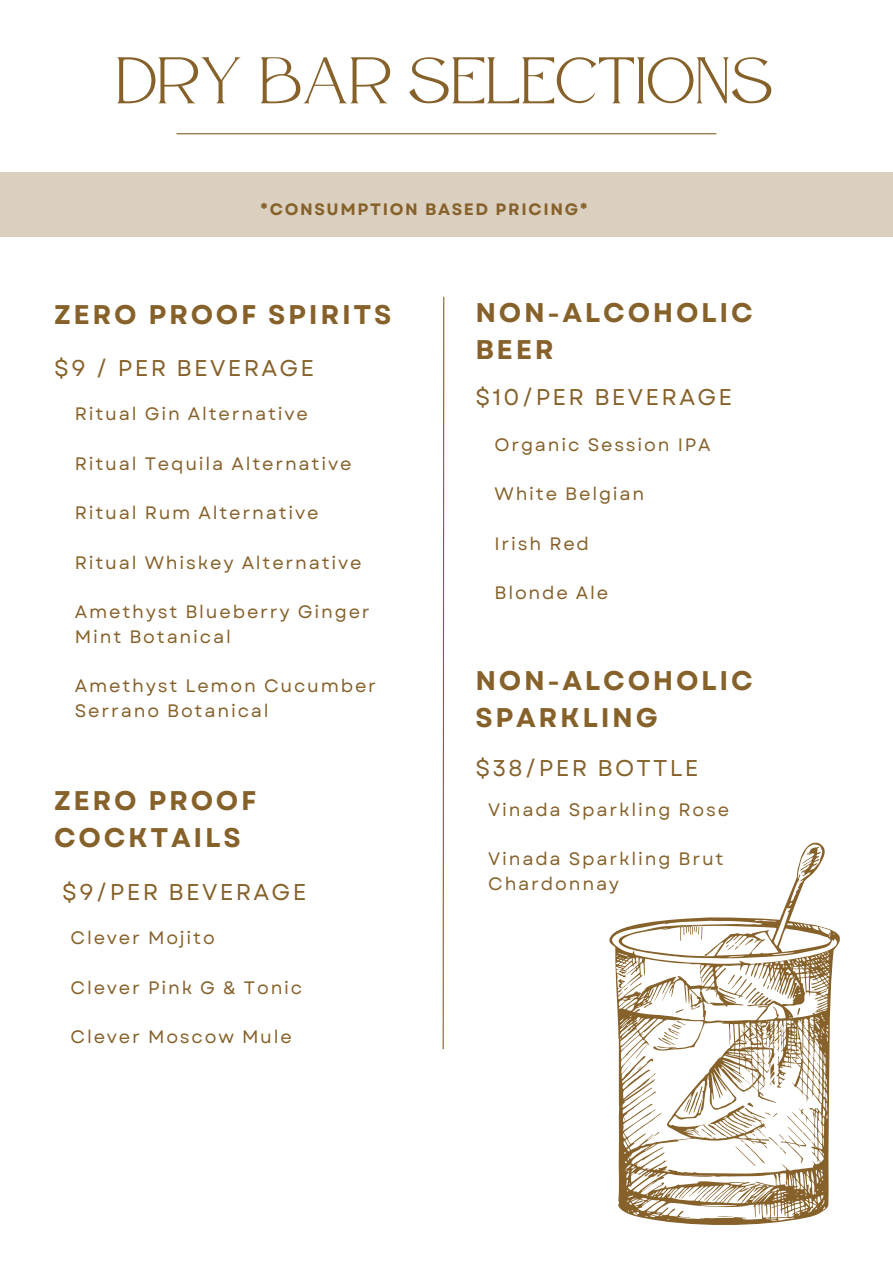
<style>
.page{position:relative;width:893px;height:1264px;background:#fff}
.page>*{position:absolute;margin:0;border:0;box-sizing:border-box;transform-origin:0 0}
.t1{font:65.7px "Atteron";color:#86612a}
.t2{font:700 27px/37px "Garet";letter-spacing:.1em;color:#86612a}
.t3{font:22.8px "Garet";letter-spacing:.1em;color:#86612a}
.t4{font:18px/24.8px "Garet";letter-spacing:.1em;color:#86612a}
.t5{font:700 16.5px "Garet";letter-spacing:.1em;color:#86612a}
</style>
<div class="page">
<hr style="left:176px;top:133px;width:540px;height:1px;background:#86612a">
<div style="left:0;top:172px;width:892px;height:65px;background:#dbd0c0"></div>
<svg style="left:442px;top:296px;width:3px;height:754px"></svg>
<svg style="left:609px;top:842px;width:230px;height:382px"></svg>
<p class="t1" style="left:115px;top:42px;width:659px">DRY BAR SELECTIONS</p>
<p class="t5" style="left:260px;top:197px;width:329px">*CONSUMPTION BASED PRICING*</p>
<p class="t2" style="left:54px;top:296px;width:339px">ZERO PROOF SPIRITS</p>
<p class="t3" style="left:54px;top:351px;width:262px">$9 / PER BEVERAGE</p>
<p class="t4" style="left:75px;top:401px;width:235px">Ritual Gin Alternative</p>
<p class="t4" style="left:75px;top:451px;width:278px">Ritual Tequila Alternative</p>
<p class="t4" style="left:75px;top:500px;width:245px">Ritual Rum Alternative</p>
<p class="t4" style="left:75px;top:550px;width:288px">Ritual Whiskey Alternative</p>
<p class="t4" style="left:75px;top:599px;width:296px">Amethyst Blueberry Ginger<br>Mint Botanical</p>
<p class="t4" style="left:75px;top:673px;width:303px">Amethyst Lemon Cucumber<br>Serrano Botanical</p>
<p class="t2" style="left:54px;top:782px;width:204px">ZERO PROOF<br>COCKTAILS</p>
<p class="t3" style="left:62px;top:875px;width:246px">$9/PER BEVERAGE</p>
<p class="t4" style="left:70px;top:925px;width:146px">Clever Mojito</p>
<p class="t4" style="left:70px;top:974px;width:233px">Clever Pink G &amp; Tonic</p>
<p class="t4" style="left:70px;top:1024px;width:223px">Clever Moscow Mule</p>
<p class="t2" style="left:475px;top:294px;width:279px">NON-ALCOHOLIC<br>BEER</p>
<p class="t3" style="left:475px;top:381px;width:258px">$10/PER BEVERAGE</p>
<p class="t4" style="left:494px;top:432px;width:217px">Organic Session IPA</p>
<p class="t4" style="left:494px;top:481px;width:151px">White Belgian</p>
<p class="t4" style="left:494px;top:531px;width:96px">Irish Red</p>
<p class="t4" style="left:494px;top:580px;width:115px">Blonde Ale</p>
<p class="t2" style="left:475px;top:662px;width:279px">NON-ALCOHOLIC<br>SPARKLING</p>
<p class="t3" style="left:475px;top:751px;width:225px">$38/PER BOTTLE</p>
<p class="t4" style="left:488px;top:797px;width:242px">Vinada Sparkling Rose</p>
<p class="t4" style="left:488px;top:846px;width:237px">Vinada Sparkling Brut<br>Chardonnay</p>
</div>
